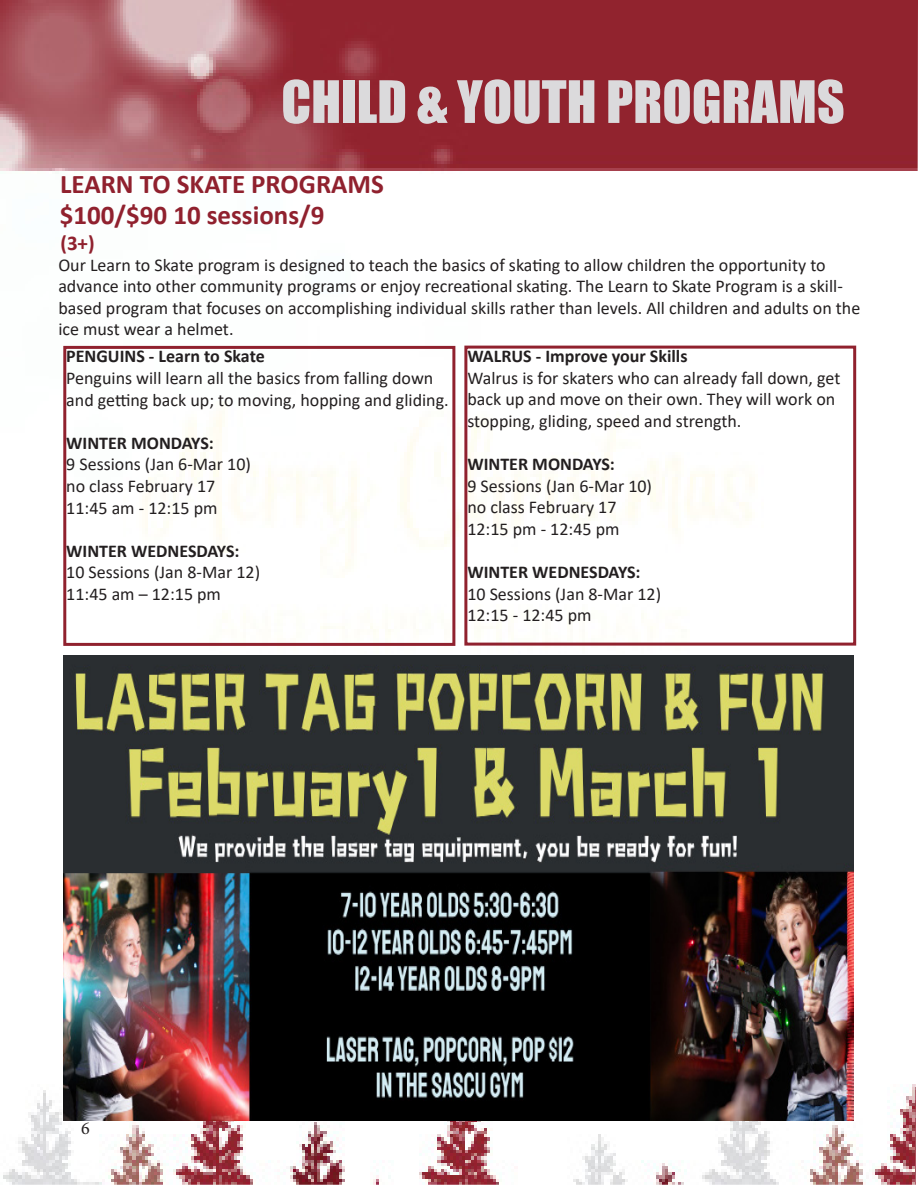
<style>
.page{position:relative;width:918px;height:1188px;background:#fff}
.page>*{position:absolute;margin:0;border:0;box-sizing:border-box;transform-origin:0 0}
.t1{font:54px "Impact";color:#dbdadc}
.t2{font:700 27px "Calibri";color:#90212e}
.t3{font:700 21px "Calibri";color:#90212e}
.t4{font:18px/21.6px "Calibri";color:#231f20}
.t5{font:700 18px "Calibri";color:#231f20}
.t6{font:18px "Minion Pro";color:#231f20}
.s1{font-weight:700}
</style>
<div class="page">
<img style="left:0;top:0;width:918px;height:1185px">
<div style="left:63px;top:346px;width:392px;height:300px;border:3px solid #90212e"></div>
<div style="left:464px;top:346px;width:392px;height:300px;border:3px solid #90212e"></div>
<img style="left:63px;top:655px;width:790px;height:465px">
<p class="t1" style="left:281px;top:60px;width:565px">CHILD &amp; YOUTH PROGRAMS</p>
<p class="t2" style="left:60px;top:165px;width:325px">LEARN TO SKATE PROGRAMS</p>
<p class="t2" style="left:60px;top:196px;width:266px">$100/$90 10 sessions/9</p>
<p class="t3" style="left:60px;top:228px;width:36px">(3+)</p>
<p class="t4" style="left:58px;top:253px;width:803px">Our Learn to Skate program is designed to teach the basics of skating to allow children the opportunity to advance into other community programs or enjoy recreational skating. The Learn to Skate Program is a skill&shy;based program that focuses on accomplishing individual skills rather than levels. All children and adults on the ice must wear a helmet.</p>
<p class="t5" style="left:66px;top:344px;width:200px">PENGUINS - Learn to Skate</p>
<p class="t4" style="left:66px;top:367px;width:384px">Penguins will learn all the basics from falling down and getting back up; to moving, hopping and gliding.</p>
<p class="t4" style="left:66px;top:432px;width:186px"><span class="s1">WINTER MONDAYS:<br></span>9 Sessions (Jan 6-Mar 10) no class February 17</p>
<p class="t4" style="left:66px;top:496px;width:153px">11:45 am - 12:15 pm</p>
<p class="t5" style="left:66px;top:538px;width:175px">WINTER WEDNESDAYS:</p>
<p class="t4" style="left:66px;top:561px;width:195px">10 Sessions (Jan 8-Mar 12)</p>
<p class="t4" style="left:66px;top:583px;width:156px">11:45 am – 12:15 pm</p>
<p class="t5" style="left:467px;top:343px;width:222px">WALRUS - Improve your Skills</p>
<p class="t4" style="left:467px;top:366px;width:375px">Walrus is for skaters who can already fall down, get back up and move on their own. They will work on stopping, gliding, speed and strength.</p>
<p class="t5" style="left:467px;top:451px;width:149px">WINTER MONDAYS:</p>
<p class="t4" style="left:467px;top:474px;width:186px">9 Sessions (Jan 6-Mar 10) no class February 17</p>
<p class="t4" style="left:467px;top:518px;width:154px">12:15 pm - 12:45 pm</p>
<p class="t5" style="left:467px;top:559px;width:175px">WINTER WEDNESDAYS:</p>
<p class="t4" style="left:467px;top:582px;width:195px">10 Sessions (Jan 8-Mar 12)</p>
<p class="t4" style="left:467px;top:604px;width:126px">12:15 - 12:45 pm</p>
<p class="t6" style="left:81px;top:1116px;width:10px">6</p>
</div>
